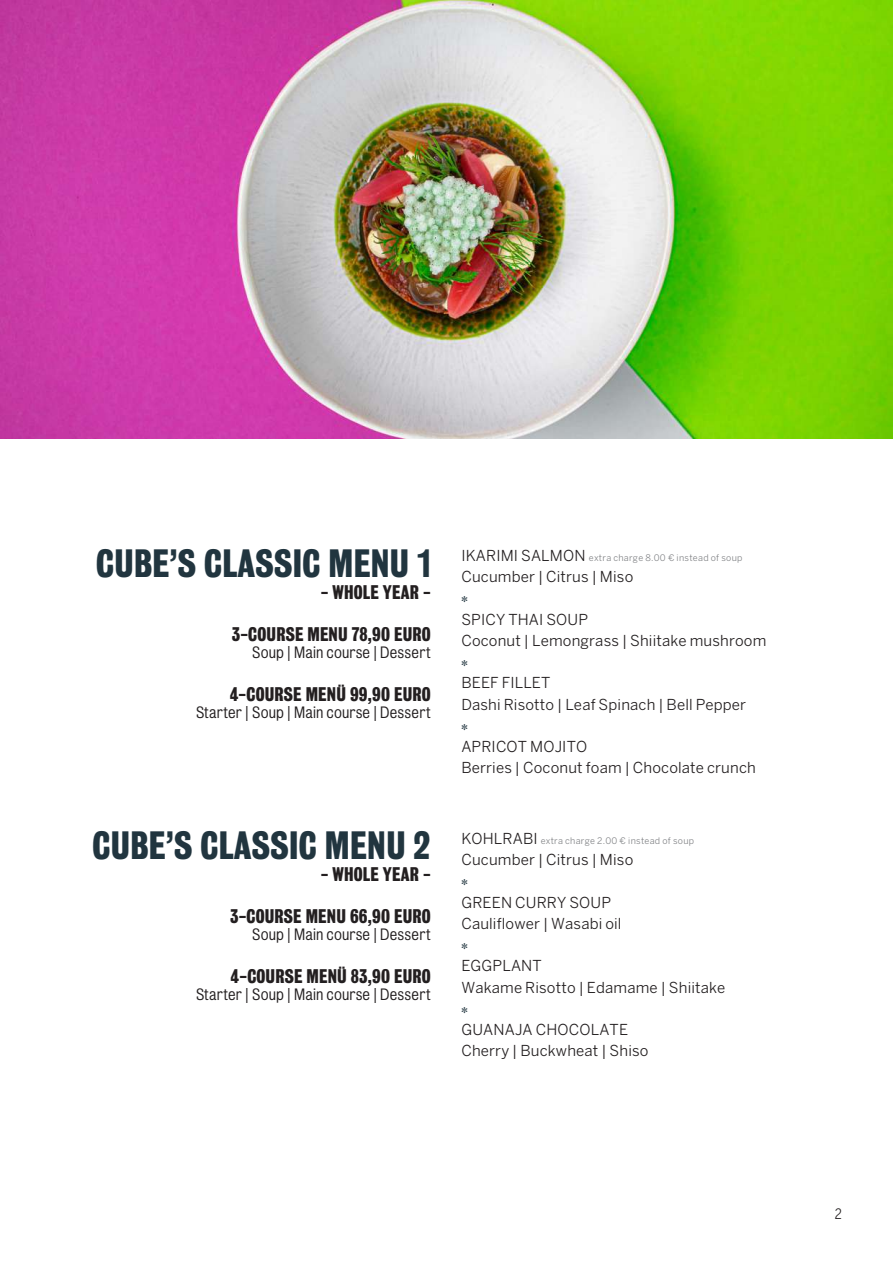
<style>
.page{position:relative;width:893px;height:1263px;background:#fff}
.page>*{position:absolute;margin:0;border:0;box-sizing:border-box;transform-origin:0 0}
.t1{font:36px "Bureau Grotesque Three Seven";letter-spacing:.01em;color:#21353f}
.t2{font:18px "Bureau Grotesque Three Seven";letter-spacing:.01em;color:#231f20}
.t3{font:condensed 15px/21.3px "Benton Sans";letter-spacing:.01em;color:#231f20}
.t4{font:15px "Bureau Grotesque Five One";letter-spacing:.01em;color:#231f20}
.t5{font:15px "Baskerville";color:#21353f}
.t6{font:14.25px "Benton Sans Cond";color:#231f20}
.t7{font:condensed 9px "Benton Sans";letter-spacing:.03em;color:#808285}
.s1{font-size:15px;color:#231f20}
</style>
<div class="page">
<img style="left:0;top:0;width:893px;height:438px">
<h1 class="t1" style="left:96px;top:543px;width:336px">CUBE’S CLASSIC MENU 1</h1>
<p class="t2" style="left:321px;top:581px;width:111px">- WHOLE YEAR -</p>
<p class="t2" style="left:232px;top:624px;width:200px">3-COURSE MENU 78,90 EURO</p>
<p class="t4" style="left:252px;top:643px;width:180px">Soup | Main course | Dessert</p>
<p class="t2" style="left:230px;top:684px;width:202px">4-COURSE MENÜ 99,90 EURO</p>
<p class="t4" style="left:196px;top:703px;width:236px">Starter | Soup | Main course | Dessert</p>
<h1 class="t1" style="left:92px;top:825px;width:340px">CUBE’S CLASSIC MENU 2</h1>
<p class="t2" style="left:321px;top:863px;width:111px">- WHOLE YEAR -</p>
<p class="t2" style="left:230px;top:906px;width:202px">3-COURSE MENU 66,90 EURO</p>
<p class="t4" style="left:252px;top:925px;width:180px">Soup | Main course | Dessert</p>
<p class="t2" style="left:231px;top:966px;width:202px">4-COURSE MENÜ 83,90 EURO</p>
<p class="t4" style="left:196px;top:985px;width:236px">Starter | Soup | Main course | Dessert</p>
<p class="t7" style="left:461px;top:552px;width:283px"><span class="s1">IKARIMI SALMON</span> extra charge 8.00 € instead of soup</p>
<p class="t3" style="left:461px;top:566px;width:173px">Cucumber | Citrus | Miso</p>
<p class="t5" style="left:461px;top:592px;width:8px">*</p>
<p class="t3" style="left:461px;top:608px;width:307px">SPICY THAI SOUP<br>Coconut | Lemongrass | Shiitake mushroom</p>
<p class="t5" style="left:461px;top:656px;width:8px">*</p>
<p class="t3" style="left:461px;top:672px;width:286px">BEEF FILLET<br>Dashi Risotto | Leaf Spinach | Bell Pepper</p>
<p class="t5" style="left:461px;top:719px;width:8px">*</p>
<p class="t3" style="left:461px;top:736px;width:296px">APRICOT MOJITO<br>Berries | Coconut foam | Chocolate crunch</p>
<p class="t7" style="left:461px;top:835px;width:234px"><span class="s1">KOHLRABI</span> extra charge 2.00 € instead of soup</p>
<p class="t3" style="left:461px;top:849px;width:173px">Cucumber | Citrus | Miso</p>
<p class="t5" style="left:461px;top:875px;width:8px">*</p>
<p class="t3" style="left:461px;top:891px;width:162px">GREEN CURRY SOUP<br>Cauliflower | Wasabi oil</p>
<p class="t5" style="left:461px;top:939px;width:8px">*</p>
<p class="t3" style="left:461px;top:955px;width:266px">EGGPLANT<br>Wakame Risotto | Edamame | Shiitake</p>
<p class="t5" style="left:461px;top:1002px;width:8px">*</p>
<p class="t3" style="left:461px;top:1019px;width:189px">GUANAJA CHOCOLATE<br>Cherry | Buckwheat | Shiso</p>
<p class="t6" style="left:835px;top:1205px;width:9px">2</p>
</div>
